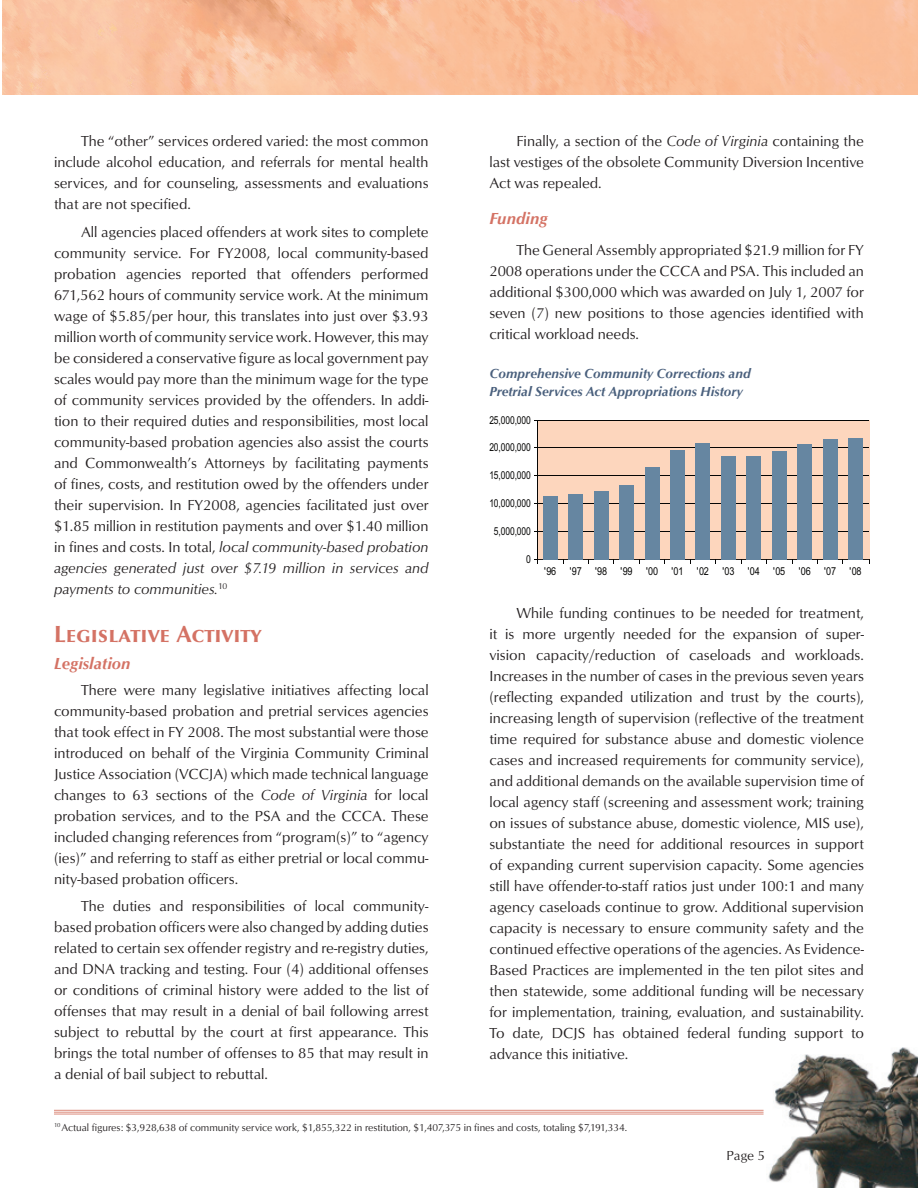
<style>
.page{position:relative;width:918px;height:1188px;background:#fff}
.page>*{position:absolute;margin:0;border:0;box-sizing:border-box;transform-origin:0 0}
.Heading{font:700 24px "Opus Sm Caps";color:#d47264}
.subhead{font:italic 700 16.5px "Opus";color:#d47264}
.text{font:15px/21px "Opus";color:#231f20;text-align:justify}
.subhead_Charts{font:italic 700 13.5px/18px "Opus";color:#4a607d}
.t1{font:13.5px "Opus";color:#231f20}
.t2{font:10.95px "Arial";letter-spacing:-.01em;color:#050504;scale:.77 1}
.t3{font:10.95px "Arial";letter-spacing:-.01em;color:#050504;scale:.83 1}
.t4{font:10.95px "Arial";letter-spacing:-.01em;color:#050504;scale:.78 1}
.t5{font:10.5px "Opus";color:#231f20}
.s1{font-style:italic}
</style>
<div class="page">
<img style="left:2px;top:0;width:916px;height:94px">
<img style="left:768px;top:1048px;width:150px;height:140px">
<hr style="left:54px;top:1110px;width:710px;height:1px;background:#db8a7b">
<hr style="left:54px;top:1112px;width:710px;height:1px;background:#db8a7b">
<hr style="left:54px;top:1114px;width:710px;height:1px;background:#db8a7b">
<hr style="left:538px;top:531px;width:331px;height:1px;background:#050504">
<hr style="left:538px;top:503px;width:331px;height:1px;background:#050504">
<hr style="left:538px;top:475px;width:331px;height:1px;background:#050504">
<hr style="left:538px;top:447px;width:331px;height:1px;background:#050504">
<hr style="left:538px;top:421px;width:331px;height:1px;background:#050504">
<hr style="left:537px;top:421px;width:1px;height:139px;background:#050504">
<hr style="left:537px;top:559px;width:333px;height:1px;background:#050504">
<div style="left:543px;top:496px;width:15px;height:63px;background:#6686a1"></div>
<div style="left:568px;top:494px;width:15px;height:65px;background:#6686a1"></div>
<div style="left:594px;top:491px;width:15px;height:68px;background:#6686a1"></div>
<div style="left:619px;top:485px;width:15px;height:74px;background:#6686a1"></div>
<div style="left:645px;top:467px;width:15px;height:92px;background:#6686a1"></div>
<div style="left:670px;top:450px;width:15px;height:109px;background:#6686a1"></div>
<div style="left:695px;top:443px;width:15px;height:116px;background:#6686a1"></div>
<div style="left:721px;top:456px;width:15px;height:103px;background:#6686a1"></div>
<div style="left:746px;top:456px;width:15px;height:103px;background:#6686a1"></div>
<div style="left:772px;top:451px;width:15px;height:108px;background:#6686a1"></div>
<div style="left:797px;top:444px;width:15px;height:115px;background:#6686a1"></div>
<div style="left:823px;top:439px;width:15px;height:120px;background:#6686a1"></div>
<div style="left:848px;top:438px;width:15px;height:121px;background:#6686a1"></div>
<p class="text" style="left:54px;top:131px;width:376px;text-indent:27px">The “other” services ordered varied: the most common include alcohol education, and referrals for mental health services, and for counseling, assessments and evaluations that are not specified.</p>
<p class="text" style="left:54px;top:222px;width:376px;text-indent:27px">All agencies placed offenders at work sites to complete community service. For FY2008, local community-based probation agencies reported that offenders performed 671,562 hours of community service work. At the minimum wage of $5.85/per hour, this translates into just over $3.93 million worth of community service work. However, this may be considered a conservative figure as local government pay scales would pay more than the minimum wage for the type of community services provided by the offenders. In addi&shy;tion to their required duties and responsibilities, most local community-based probation agencies also assist the courts and Commonwealth’s Attorneys by facilitating payments of fines, costs, and restitution owed by the offenders under their supervision. In FY2008, agencies facilitated just over $1.85 million in restitution payments and over $1.40 million in fines and costs. In total, <span class="s1">local community-based probation agencies generated just over $7.19 million in services and payments to communities.</span><sup>10</sup></p>
<p class="Heading" style="left:54px;top:620px;width:209px">Legislative Activity</p>
<p class="subhead" style="left:54px;top:654px;width:78px">Legislation</p>
<p class="text" style="left:54px;top:679px;width:376px;text-indent:27px">There were many legislative initiatives affecting local community-based probation and pretrial services agencies that took effect in FY 2008. The most substantial were those introduced on behalf of the Virginia Community Criminal Justice Association (VCCJA) which made technical language changes to 63 sections of the <span class="s1">Code of Virginia</span> for local probation services, and to the PSA and the CCCA. These included changing references from “program(s)” to “agency (ies)” and referring to staff as either pretrial or local commu&shy;nity-based probation officers.</p>
<p class="text" style="left:54px;top:896px;width:376px;text-indent:27px">The duties and responsibilities of local community&shy;based probation officers were also changed by adding duties related to certain sex offender registry and re-registry duties, and DNA tracking and testing. Four (4) additional offenses or conditions of criminal history were added to the list of offenses that may result in a denial of bail following arrest subject to rebuttal by the court at first appearance. This brings the total number of offenses to 85 that may result in a denial of bail subject to rebuttal.</p>
<p class="text" style="left:489px;top:131px;width:376px;text-indent:27px">Finally, a section of the <span class="s1">Code of Virginia</span> containing the last vestiges of the obsolete Community Diversion Incentive Act was repealed.</p>
<p class="subhead" style="left:489px;top:208px;width:60px">Funding</p>
<p class="text" style="left:489px;top:240px;width:376px;text-indent:27px">The General Assembly appropriated $21.9 million for FY 2008 operations under the CCCA and PSA. This included an additional $300,000 which was awarded on July 1, 2007 for seven (7) new positions to those agencies identified with critical workload needs.</p>
<p class="subhead_Charts" style="left:489px;top:364px;width:263px">Comprehensive Community Corrections and<br>Pretrial Services Act Appropriations History</p>
<p class="t2" style="left:489px;top:414px;width:55px">25,000,000</p>
<p class="t2" style="left:489px;top:441px;width:55px">20,000,000</p>
<p class="t2" style="left:489px;top:469px;width:55px">15,000,000</p>
<p class="t2" style="left:489px;top:497px;width:55px">10,000,000</p>
<p class="t2" style="left:494px;top:525px;width:49px">5,000,000</p>
<p class="t4" style="left:526px;top:553px;width:8px">0</p>
<p class="t3" style="left:544px;top:565px;width:384px">'96 '97 '98 '99 '00 '01 '02 '03 '04 '05 '06 '07 '08</p>
<p class="text" style="left:489px;top:603px;width:376px;text-indent:27px">While funding continues to be needed for treatment, it is more urgently needed for the expansion of super&shy;vision capacity/reduction of caseloads and workloads.<br>Increases in the number of cases in the previous seven years (reflecting expanded utilization and trust by the courts), increasing length of supervision (reflective of the treatment time required for substance abuse and domestic violence cases and increased requirements for community service), and additional demands on the available supervision time of local agency staff (screening and assessment work; training on issues of substance abuse, domestic violence, MIS use), substantiate the need for additional resources in support of expanding current supervision capacity. Some agencies still have offender-to-staff ratios just under 100:1 and many agency caseloads continue to grow. Additional supervision capacity is necessary to ensure community safety and the continued effective operations of the agencies. As Evidence-Based Practices are implemented in the ten pilot sites and then statewide, some additional funding will be necessary for implementation, training, evaluation, and sustainability.<br>To date, DCJS has obtained federal funding support to advance this initiative.</p>
<p class="t5" style="left:54px;top:1121px;width:575px"><sup>10</sup> Actual figures: $3,928,638 of community service work, $1,855,322 in restitution, $1,407,375 in fines and costs, totaling $7,191,334.</p>
<p class="t1" style="left:727px;top:1148px;width:40px">Page 5</p>
</div>
